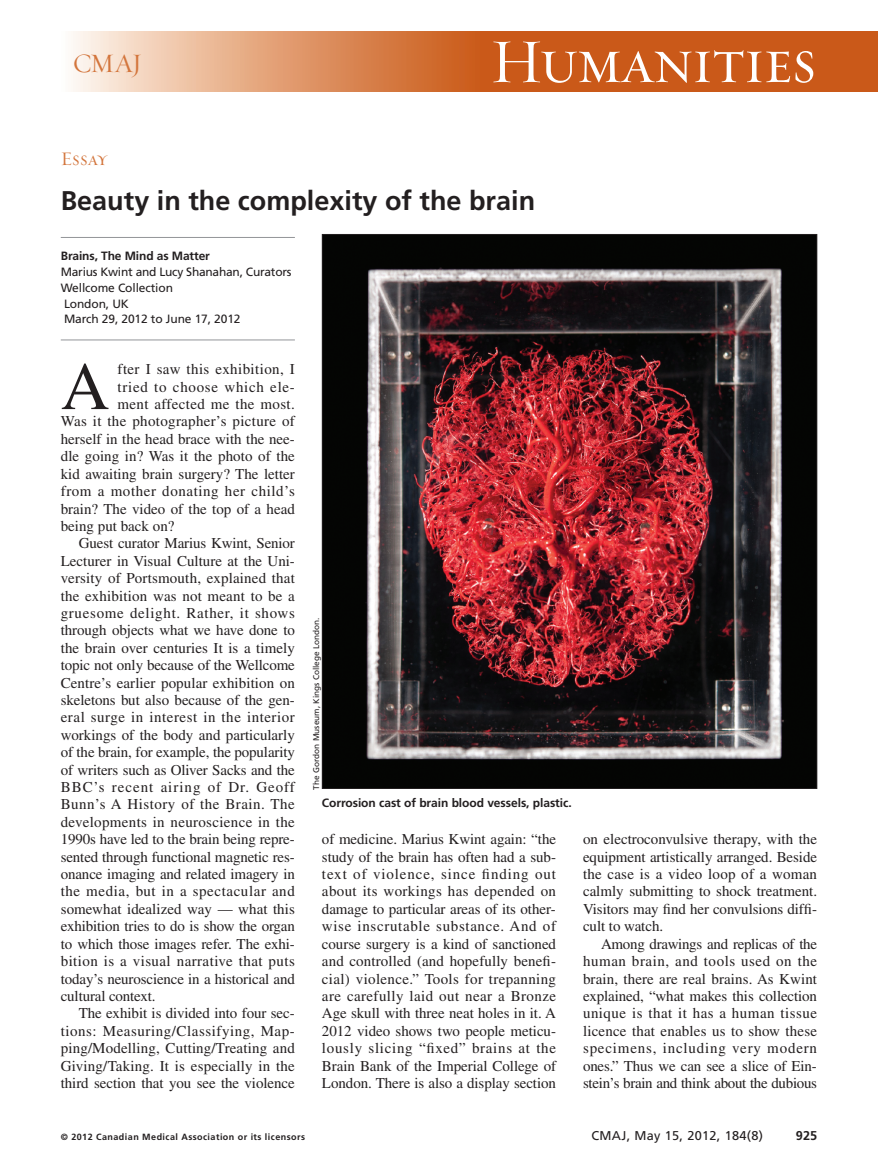
<style>
.page{position:relative;width:878px;height:1175px;background:#fff}
.page>*{position:absolute;margin:0;border:0;box-sizing:border-box;transform-origin:0 0}
.t1{font:67.5px "Times LT Std";color:#231f20}
.t2{font:63px "Requiem Display HTF Small Caps";letter-spacing:-.03em;color:#fff}
.t3{font:700 27px "Frutiger LT Std";color:#231f20}
.t4{font:27px "Requiem Display HTF Roman";color:#d3753c}
.t5{font:19.5px "Requiem Display HTF Small Caps";letter-spacing:-.01em;color:#d3753c}
.t6{font:15px/17.4px "Times LT Std";color:#231f20;text-align:justify}
.t7{font:15px "Times LT Std";letter-spacing:.035em;color:#231f20}
.t8{font:15px "Times LT Std";letter-spacing:.02em;color:#231f20}
.t9{font:15px "Times LT Std";letter-spacing:.03em;color:#231f20}
.t10{font:15px "Times LT Std";letter-spacing:.04em;color:#231f20}
.t11{font:15px "Times LT Std";letter-spacing:.045em;color:#231f20}
.t12{font:15px "Times LT Std";letter-spacing:.025em;color:#231f20}
.t13{font:15px "Times LT Std";letter-spacing:.065em;color:#231f20}
.t14{font:12.75px "Frutiger LT Std";letter-spacing:.025em;color:#231f20}
.t15{font:700 12.75px "Frutiger LT Std";color:#231f20}
.t16{font:12px/15.8px "Frutiger LT Std";letter-spacing:-.01em;color:#231f20}
.t17{font:700 12px "Frutiger LT Std";letter-spacing:-.005em;color:#231f20}
.t18{font:700 9px "Frutiger LT Std";letter-spacing:.05em;color:#231f20}
.t19{font:8.25px "Frutiger LT Std";color:#231f20}
</style>
<div class="page">
<div style="left:458px;top:32px;width:420px;height:60px;background:#ca5919"></div>
<div style="left:61px;top:32px;width:419px;height:60px;background:linear-gradient(to right,#fef6ed,#c95510)"></div>
<hr style="left:61px;top:237px;width:234px;height:1px;background:#939598">
<hr style="left:61px;top:339px;width:234px;height:1px;background:#939598">
<img style="left:324px;top:236px;width:491px;height:551px">
<h3 class="t4" style="left:73px;top:47px;width:71px">CMAJ</h3>
<h2 class="t2" style="left:490px;top:23px;width:328px">Humanities</h2>
<h3 class="t5" style="left:61px;top:147px;width:48px">Essay</h3>
<h3 class="t3" style="left:61px;top:190px;width:476px">Beauty in the complexity of the brain</h3>
<p class="t17" style="left:61px;top:251px;width:151px">Brains, The Mind as Matter</p>
<p class="t16" style="left:61px;top:265px;width:232px">Marius Kwint and Lucy Shanahan, Curators<br>Wellcome Collection<br>London, UK<br>March 29, 2012 to June 17, 2012</p>
<h1 class="t1" style="left:61px;top:363px;width:50px">A</h1>
<p class="t12" style="left:118px;top:364px;width:179px">fter I saw this exhibition, I</p>
<p class="t11" style="left:118px;top:381px;width:179px">tried to choose which ele-</p>
<p class="t12" style="left:118px;top:399px;width:179px">ment affected me the most.</p>
<p class="t8" style="left:61px;top:416px;width:236px">Was it the photographer’s picture of</p>
<p class="t6" style="left:61px;top:432px;width:236px">herself in the head brace with the nee-</p>
<p class="t6" style="left:61px;top:449px;width:235px">dle going in? Was it the photo of the</p>
<p class="t6" style="left:61px;top:466px;width:236px">kid awaiting brain surgery? The letter</p>
<p class="t10" style="left:61px;top:486px;width:236px">from a mother donating her child’s</p>
<p class="t6" style="left:61px;top:501px;width:236px">brain? The video of the top of a head</p>
<p class="t6" style="left:61px;top:519px;width:115px">being put back on?</p>
<p class="t6" style="left:79px;top:536px;width:218px">Guest curator Marius Kwint, Senior</p>
<p class="t6" style="left:61px;top:553px;width:235px">Lecturer in Visual Culture at the Uni-</p>
<p class="t6" style="left:61px;top:571px;width:236px">versity of Portsmouth, explained that</p>
<p class="t6" style="left:61px;top:588px;width:235px">the exhibition was not meant to be a</p>
<p class="t11" style="left:61px;top:607px;width:235px">gruesome delight. Rather, it shows</p>
<p class="t6" style="left:61px;top:623px;width:236px">through objects what we have done to</p>
<p class="t6" style="left:61px;top:640px;width:236px">the brain over centuries It is a timely</p>
<p class="t6" style="left:61px;top:658px;width:236px">topic not only because of the Wellcome</p>
<p class="t6" style="left:61px;top:675px;width:235px">Centre’s earlier popular exhibition on</p>
<p class="t6" style="left:61px;top:693px;width:235px">skeletons but also because of the gen-</p>
<p class="t7" style="left:61px;top:712px;width:235px">eral surge in interest in the interior</p>
<p class="t6" style="left:61px;top:727px;width:235px">workings of the body and particularly</p>
<p class="t6" style="left:61px;top:745px;width:236px">of the brain, for example, the popularity</p>
<p class="t6" style="left:61px;top:762px;width:236px">of writers such as Oliver Sacks and the</p>
<p class="t13" style="left:61px;top:781px;width:235px">BBC’s recent airing of Dr. Geoff</p>
<p class="t9" style="left:61px;top:799px;width:236px">Bunn’s A History of the Brain. The</p>
<p class="t8" style="left:61px;top:816px;width:235px">developments in neuroscience in the</p>
<p class="t6" style="left:61px;top:832px;width:235px">1990s have led to the brain being repre-</p>
<p class="t6" style="left:61px;top:849px;width:235px">sented through functional magnetic res-</p>
<p class="t6" style="left:61px;top:867px;width:235px">onance imaging and related imagery in</p>
<p class="t10" style="left:61px;top:886px;width:236px">the media, but in a spectacular and</p>
<p class="t6" style="left:61px;top:901px;width:235px">somewhat idealized way — what this</p>
<p class="t6" style="left:61px;top:919px;width:235px">exhibition tries to do is show the organ</p>
<p class="t6" style="left:61px;top:936px;width:235px">to which those images refer. The exhi-</p>
<p class="t9" style="left:61px;top:955px;width:236px">bition is a visual narrative that puts</p>
<p class="t6" style="left:61px;top:971px;width:235px">today’s neuroscience in a historical and</p>
<p class="t6" style="left:61px;top:988px;width:96px">cultural context.</p>
<p class="t6" style="left:79px;top:1006px;width:217px">The exhibit is divided into four sec-</p>
<p class="t7" style="left:61px;top:1025px;width:235px">tions: Measuring/Classifying, Map-</p>
<p class="t6" style="left:61px;top:1041px;width:235px">ping/Modelling, Cutting/Treating and</p>
<p class="t6" style="left:61px;top:1058px;width:235px">Giving/Taking. It is especially in the</p>
<p class="t6" style="left:61px;top:1075px;width:235px">third section that you see the violence</p>
<p class="t19" style="left:313px;top:789px;width:173px;rotate:-90deg">The Gordon Museum, Kings College London.</p>
<p class="t17" style="left:322px;top:798px;width:251px">Corrosion cast of brain blood vessels, plastic.</p>
<p class="t6" style="left:322px;top:832px;width:236px">of medicine. Marius Kwint again: “the study of the brain has often had a sub&shy;text of violence, since finding out about its workings has depended on damage to particular areas of its other&shy;wise inscrutable substance. And of course surgery is a kind of sanctioned and controlled (and hopefully benefi&shy;cial) violence.” Tools for trepanning are carefully laid out near a Bronze Age skull with three neat holes in it. A 2012 video shows two people meticu&shy;lously slicing “fixed” brains at the Brain Bank of the Imperial College of London. There is also a display section</p>
<p class="t6" style="left:583px;top:832px;width:235px">on electroconvulsive therapy, with the equipment artistically arranged. Beside the case is a video loop of a woman calmly submitting to shock treatment.<br>Visitors may find her convulsions diffi&shy;cult to watch.</p>
<p class="t6" style="left:583px;top:936px;width:236px;text-indent:18px">Among drawings and replicas of the human brain, and tools used on the brain, there are real brains. As Kwint explained, “what makes this collection unique is that it has a human tissue licence that enables us to show these specimens, including very modern ones.” Thus we can see a slice of Ein&shy;stein’s brain and think about the dubious</p>
<p class="t18" style="left:61px;top:1132px;width:246px">© 2012 Canadian Medical Association or its licensors</p>
<p class="t14" style="left:591px;top:1130px;width:173px">CMAJ, May 15, 2012, 184(8)</p>
<p class="t15" style="left:795px;top:1130px;width:23px">925</p>
</div>
